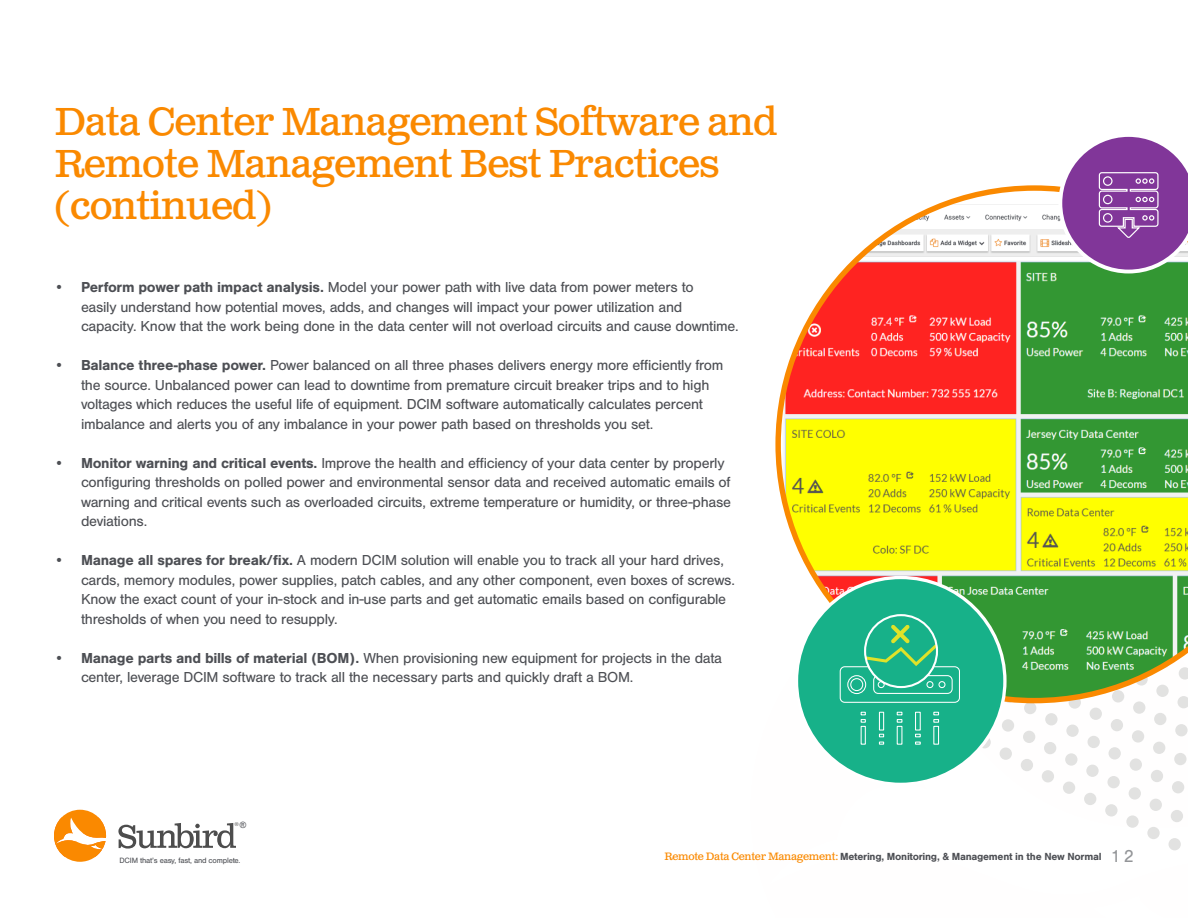
<style>
.page{position:relative;width:1188px;height:918px;background:#fff}
.page>*{position:absolute;margin:0;border:0;box-sizing:border-box;transform-origin:0 0}
.t1{font:39px/42px "Clarendon Text Pro";letter-spacing:-.025em;color:#fa8900}
.t2{font:18px "Nimbus San";color:#939598}
.t3{font:15px/19.5px "Nimbus San";letter-spacing:-.02em;color:#4d4f54}
.t4{font:700 10.65px "Nimbus San";letter-spacing:-.025em;color:#4d4f54}
.t5{font:8.7px "Arial";color:#4d4f54}
.t6{font:7.95px "Nimbus San";letter-spacing:-.025em;color:#4d4f54}
.t7{font:5.7px "Nimbus San";color:#4d4d4d}
.s1{font-weight:700}
.s2{font-family:"Clarendon Text Pro";font-weight:400;color:#fa8900}
</style>
<div class="page">
<svg style="left:118px;top:823px;width:118px;height:26px"></svg>
<svg style="left:54px;top:810px;width:52px;height:52px"></svg>
<svg style="left:1178px;top:703px;width:10px;height:5px"></svg>
<div style="left:1133px;top:701px;width:12px;height:13px;background:#e2e2e1;border-radius:50%"></div>
<div style="left:1154px;top:713px;width:12px;height:12px;background:#e2e2e1;border-radius:50%"></div>
<div style="left:1175px;top:724px;width:13px;height:12px;background:#e2e2e1;border-radius:50%"></div>
<div style="left:1069px;top:696px;width:12px;height:13px;background:#e2e2e1;border-radius:50%"></div>
<div style="left:1090px;top:708px;width:12px;height:12px;background:#e2e2e1;border-radius:50%"></div>
<div style="left:1111px;top:719px;width:12px;height:12px;background:#e2e2e1;border-radius:50%"></div>
<div style="left:1132px;top:730px;width:12px;height:13px;background:#e2e2e1;border-radius:50%"></div>
<div style="left:1153px;top:742px;width:12px;height:12px;background:#e2e2e1;border-radius:50%"></div>
<div style="left:1174px;top:753px;width:13px;height:12px;background:#e2e2e1;border-radius:50%"></div>
<div style="left:1024px;top:702px;width:12px;height:12px;background:#e2e2e1;border-radius:50%"></div>
<div style="left:1045px;top:713px;width:13px;height:12px;background:#e2e2e1;border-radius:50%"></div>
<div style="left:1066px;top:725px;width:13px;height:12px;background:#e2e2e1;border-radius:50%"></div>
<div style="left:1088px;top:736px;width:12px;height:12px;background:#e2e2e1;border-radius:50%"></div>
<div style="left:1109px;top:747px;width:12px;height:13px;background:#e2e2e1;border-radius:50%"></div>
<div style="left:1130px;top:758px;width:12px;height:13px;background:#e2e2e1;border-radius:50%"></div>
<div style="left:1151px;top:770px;width:12px;height:12px;background:#e2e2e1;border-radius:50%"></div>
<div style="left:1172px;top:781px;width:12px;height:12px;background:#e2e2e1;border-radius:50%"></div>
<div style="left:1002px;top:719px;width:12px;height:13px;background:#e2e2e1;border-radius:50%"></div>
<div style="left:1023px;top:731px;width:12px;height:12px;background:#e2e2e1;border-radius:50%"></div>
<div style="left:1044px;top:742px;width:12px;height:12px;background:#e2e2e1;border-radius:50%"></div>
<div style="left:1065px;top:753px;width:12px;height:13px;background:#e2e2e1;border-radius:50%"></div>
<div style="left:1086px;top:765px;width:13px;height:12px;background:#e2e2e1;border-radius:50%"></div>
<div style="left:1107px;top:776px;width:13px;height:12px;background:#e2e2e1;border-radius:50%"></div>
<div style="left:1129px;top:787px;width:12px;height:13px;background:#e2e2e1;border-radius:50%"></div>
<div style="left:1150px;top:799px;width:12px;height:12px;background:#e2e2e1;border-radius:50%"></div>
<div style="left:1171px;top:810px;width:12px;height:12px;background:#e2e2e1;border-radius:50%"></div>
<svg style="left:978px;top:736px;width:13px;height:12px"></svg>
<div style="left:1000px;top:748px;width:12px;height:12px;background:#e2e2e1;border-radius:50%"></div>
<div style="left:1021px;top:759px;width:12px;height:12px;background:#e2e2e1;border-radius:50%"></div>
<div style="left:1042px;top:770px;width:12px;height:12px;background:#e2e2e1;border-radius:50%"></div>
<div style="left:1063px;top:782px;width:12px;height:12px;background:#e2e2e1;border-radius:50%"></div>
<div style="left:1084px;top:793px;width:12px;height:12px;background:#e2e2e1;border-radius:50%"></div>
<div style="left:1105px;top:804px;width:13px;height:13px;background:#e2e2e1;border-radius:50%"></div>
<div style="left:1126px;top:815px;width:13px;height:13px;background:#e2e2e1;border-radius:50%"></div>
<div style="left:1147px;top:827px;width:13px;height:12px;background:#e2e2e1;border-radius:50%"></div>
<div style="left:1169px;top:838px;width:12px;height:12px;background:#e2e2e1;border-radius:50%"></div>
<svg style="left:775px;top:185px;width:413px;height:518px"></svg>
<div style="left:797px;top:578px;width:208px;height:206px;background:#17b189;border-radius:50%"></div>
<svg style="left:839px;top:625px;width:121px;height:120px"></svg>
<svg style="left:1058px;top:136px;width:130px;height:137px"></svg>
<p class="t1" style="left:54px;top:102px;width:724px">Data Center Management Software and<br>Remote Management Best Practices</p>
<p class="t1" style="left:54px;top:186px;width:219px">(continued)</p>
<p class="t3" style="left:81px;top:278px;width:659px;text-indent:-27px"><span class="s1">• Perform power path impact analysis.</span> Model your power path with live data from power meters to<br>easily understand how potential moves, adds, and changes will impact your power utilization and capacity. Know that the work being done in the data center will not overload circuits and cause downtime.</p>
<p class="t3" style="left:81px;top:356px;width:644px;text-indent:-27px"><span class="s1">• Balance three-phase power.</span> Power balanced on all three phases delivers energy more efficiently from the source. Unbalanced power can lead to downtime from premature circuit breaker trips and to high voltages which reduces the useful life of equipment. DCIM software automatically calculates percent imbalance and alerts you of any imbalance in your power path based on thresholds you set.</p>
<p class="t3" style="left:81px;top:453px;width:652px;text-indent:-27px"><span class="s1">• Monitor warning and critical events.</span> Improve the health and efficiency of your data center by properly configuring thresholds on polled power and environmental sensor data and received automatic emails of warning and critical events such as overloaded circuits, extreme temperature or humidity, or three-phase deviations.</p>
<p class="t3" style="left:81px;top:551px;width:656px;text-indent:-27px"><span class="s1">• Manage all spares for break/fix.</span> A modern DCIM solution will enable you to track all your hard drives, cards, memory modules, power supplies, patch cables, and any other component, even boxes of screws.<br>Know the exact count of your in-stock and in-use parts and get automatic emails based on configurable thresholds of when you need to resupply.</p>
<p class="t3" style="left:81px;top:648px;width:643px;text-indent:-27px"><span class="s1">• Manage parts and bills of material (BOM).</span> When provisioning new equipment for projects in the data center, leverage DCIM software to track all the necessary parts and quickly draft a BOM.</p>
<p class="t5" style="left:240px;top:820px;width:8px">®</p>
<p class="t7" style="left:234px;top:821px;width:6px">®</p>
<p class="t6" style="left:120px;top:856px;width:123px">DCIM that’s easy, fast, and complete.</p>
<p class="t2" style="left:1111px;top:846px;width:25px">12</p>
<p class="t4" style="left:664px;top:850px;width:439px"><span class="s2">Remote Data Center Management:</span> Metering, Monitoring, &amp; Management in the New Normal</p>
</div>
